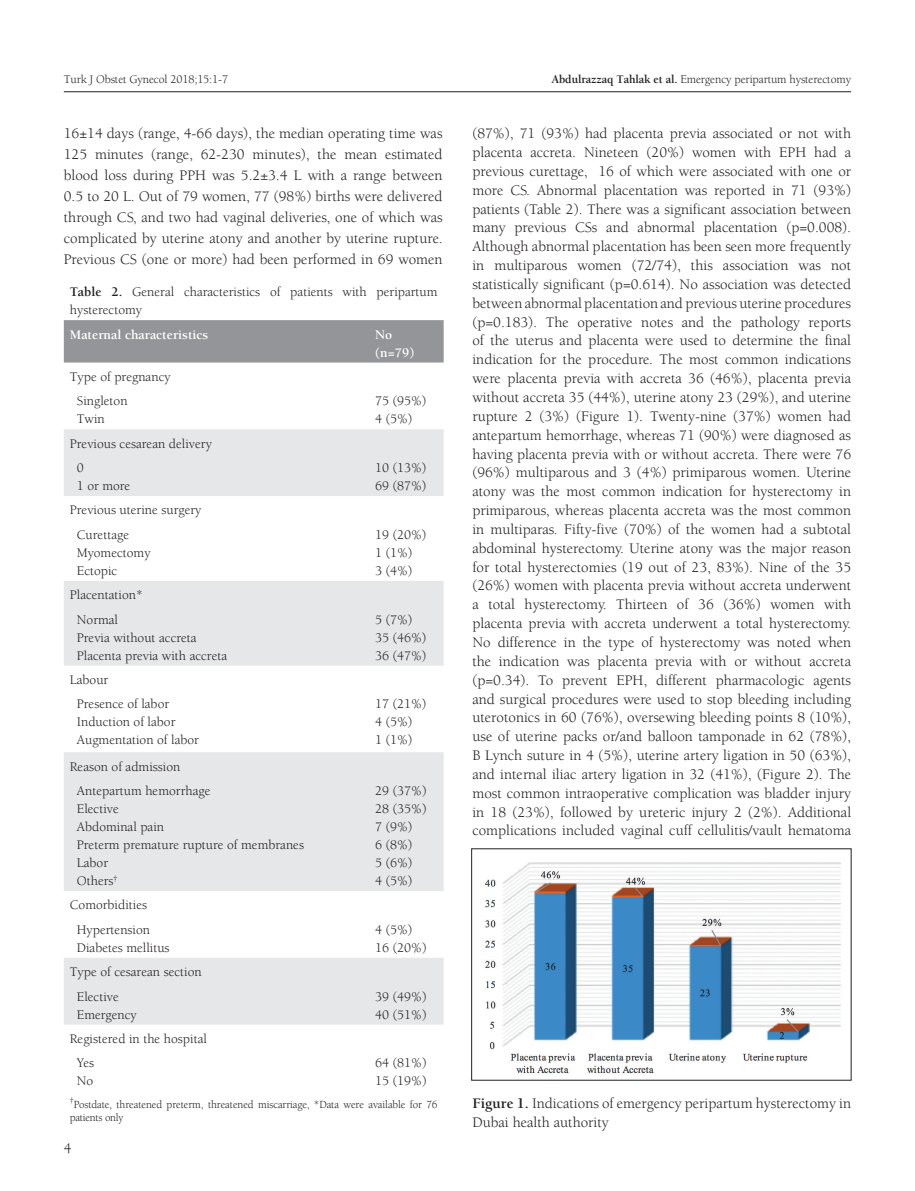
<style>
.page{position:relative;width:915px;height:1191px;background:#fff}
.page>*{position:absolute;margin:0;border:0;box-sizing:border-box;transform-origin:0 0}
.t1{font:15px/18.9px "Berkeley Book Tr";color:#231f20;text-align:justify}
.t2{font:13.5px/18px "Berkeley Book Tr";color:#231f20}
.t3{font:700 13.5px/18px "Berkeley";color:#fff}
.t4{font:12px "Berkeley Book Tr";letter-spacing:-.01em;color:#231f20}
.t5{font:11.25px/13.5px "Berkeley Book Tr";letter-spacing:-.01em;color:#231f20}
.s1{font-family:"Berkeley Bold Tr"}
</style>
<div class="page">
<hr style="left:64px;top:91px;width:786px;height:1px;background:#231f20">
<div style="left:64px;top:320px;width:379px;height:42px;background:#939598"></div>
<svg style="left:64px;top:429px;width:379px;height:595px;fill:#e6e7e9"></svg>
<img style="left:484px;top:862px;width:357px;height:212px">
<p class="t4" style="left:64px;top:72px;width:166px">Turk J Obstet Gynecol 2018;15:1-7</p>
<p class="t4" style="left:551px;top:72px;width:301px"><span class="s1">Abdulrazzaq Tahlak et al.</span> Emergency peripartum hysterectomy</p>
<p class="t1" style="left:64px;top:123px;width:380px;line-height:21px">16±14 days (range, 4-66 days), the median operating time was 125 minutes (range, 62-230 minutes), the mean estimated blood loss during PPH was 5.2±3.4 L with a range between 0.5 to 20 L. Out of 79 women, 77 (98%) births were delivered through CS, and two had vaginal deliveries, one of which was complicated by uterine atony and another by uterine rupture.<br>Previous CS (one or more) had been performed in 69 women</p>
<p class="t1" style="left:472px;top:124px;width:380px">(87%), 71 (93%) had placenta previa associated or not with placenta accreta. Nineteen (20%) women with EPH had a previous curettage, 16 of which were associated with one or more CS. Abnormal placentation was reported in 71 (93%) patients (Table 2). There was a significant association between many previous CSs and abnormal placentation (p=0.008).<br>Although abnormal placentation has been seen more frequently in multiparous women (72/74), this association was not statistically significant (p=0.614). No association was detected between abnormal placentation and previous uterine procedures (p=0.183). The operative notes and the pathology reports of the uterus and placenta were used to determine the final indication for the procedure. The most common indications were placenta previa with accreta 36 (46%), placenta previa without accreta 35 (44%), uterine atony 23 (29%), and uterine rupture 2 (3%) (Figure 1). Twenty-nine (37%) women had antepartum hemorrhage, whereas 71 (90%) were diagnosed as having placenta previa with or without accreta. There were 76 (96%) multiparous and 3 (4%) primiparous women. Uterine atony was the most common indication for hysterectomy in primiparous, whereas placenta accreta was the most common in multiparas. Fifty-five (70%) of the women had a subtotal abdominal hysterectomy. Uterine atony was the major reason for total hysterectomies (19 out of 23, 83%). Nine of the 35 (26%) women with placenta previa without accreta underwent a total hysterectomy. Thirteen of 36 (36%) women with placenta previa with accreta underwent a total hysterectomy.<br>No difference in the type of hysterectomy was noted when the indication was placenta previa with or without accreta (p=0.34). To prevent EPH, different pharmacologic agents and surgical procedures were used to stop bleeding including uterotonics in 60 (76%), oversewing bleeding points 8 (10%), use of uterine packs or/and balloon tamponade in 62 (78%), B Lynch suture in 4 (5%), uterine artery ligation in 50 (63%), and internal iliac artery ligation in 32 (41%), (Figure 2). The most common intraoperative complication was bladder injury in 18 (23%), followed by ureteric injury 2 (2%). Additional complications included vaginal cuff cellulitis/vault hematoma</p>
<p class="t2" style="left:70px;top:283px;width:369px"><span class="s1">Table 2.</span> General characteristics of patients with peripartum hysterectomy</p>
<p class="t3" style="left:70px;top:325px;width:140px">Maternal characteristics</p>
<p class="t3" style="left:375px;top:325px;width:41px">No (n=79)</p>
<p class="t2" style="left:77px;top:364px;width:95px;line-height:24.5px;text-indent:-7px">Type of pregnancy<br>Singleton</p>
<p class="t2" style="left:77px;top:410px;width:29px">Twin</p>
<p class="t2" style="left:375px;top:392px;width:53px">75 (95%)<br>4 (5%)</p>
<p class="t2" style="left:77px;top:431px;width:137px;line-height:24.5px;text-indent:-7px">Previous cesarean delivery<br>0</p>
<p class="t2" style="left:77px;top:476px;width:55px">1 or more</p>
<p class="t2" style="left:375px;top:458px;width:53px">10 (13%)<br>69 (87%)</p>
<p class="t2" style="left:77px;top:498px;width:126px;line-height:24.5px;text-indent:-7px">Previous uterine surgery<br>Curettage</p>
<p class="t2" style="left:77px;top:543px;width:75px">Myomectomy<br>Ectopic</p>
<p class="t2" style="left:375px;top:525px;width:53px">19 (20%)<br>1 (1%)<br>3 (4%)</p>
<p class="t2" style="left:77px;top:582px;width:68px;line-height:24.5px;text-indent:-7px">Placentation*<br>Normal</p>
<p class="t2" style="left:77px;top:628px;width:152px">Previa without accreta<br>Placenta previa with accreta</p>
<p class="t2" style="left:375px;top:610px;width:53px">5 (7%)<br>35 (46%)<br>36 (47%)</p>
<p class="t2" style="left:77px;top:667px;width:94px;line-height:24.5px;text-indent:-7px">Labour<br>Presence of labor</p>
<p class="t2" style="left:77px;top:713px;width:123px">Induction of labor<br>Augmentation of labor</p>
<p class="t2" style="left:375px;top:695px;width:53px">17 (21%)<br>4 (5%)<br>1 (1%)</p>
<p class="t2" style="left:77px;top:754px;width:135px;line-height:24.5px;text-indent:-7px">Reason of admission<br>Antepartum hemorrhage</p>
<p class="t2" style="left:77px;top:799px;width:228px">Elective<br>Abdominal pain<br>Preterm premature rupture of membranes<br>Labor<br>Others<sup>†</sup></p>
<p class="t2" style="left:375px;top:781px;width:53px">29 (37%)<br>28 (35%)<br>7 (9%)<br>6 (8%)<br>5 (6%)<br>4 (5%)</p>
<p class="t2" style="left:70px;top:892px;width:82px;line-height:24.5px;text-align:center">Comorbidities<br>Hypertension</p>
<p class="t2" style="left:77px;top:938px;width:94px">Diabetes mellitus</p>
<p class="t2" style="left:77px;top:959px;width:126px;line-height:24.5px;text-indent:-7px">Type of cesarean section<br>Elective</p>
<p class="t2" style="left:77px;top:1005px;width:62px">Emergency</p>
<p class="t2" style="left:375px;top:920px;width:53px">4 (5%)<br>16 (20%)</p>
<p class="t2" style="left:375px;top:987px;width:53px">39 (49%)<br>40 (51%)</p>
<p class="t2" style="left:77px;top:1026px;width:131px;line-height:24.5px;text-indent:-7px">Registered in the hospital<br>Yes</p>
<p class="t2" style="left:77px;top:1071px;width:18px">No</p>
<p class="t2" style="left:375px;top:1053px;width:53px">64 (81%)<br>15 (19%)</p>
<p class="t5" style="left:70px;top:1097px;width:369px"><sup>†</sup>Postdate, threatened preterm, threatened miscarriage, *Data were available for 76 patients only</p>
<p class="t1" style="left:472px;top:1094px;width:380px"><span class="s1">Figure 1.</span> Indications of emergency peripartum hysterectomy in<br>Dubai health authority</p>
<p class="t1" style="left:64px;top:1138px;width:9px">4</p>
</div>
